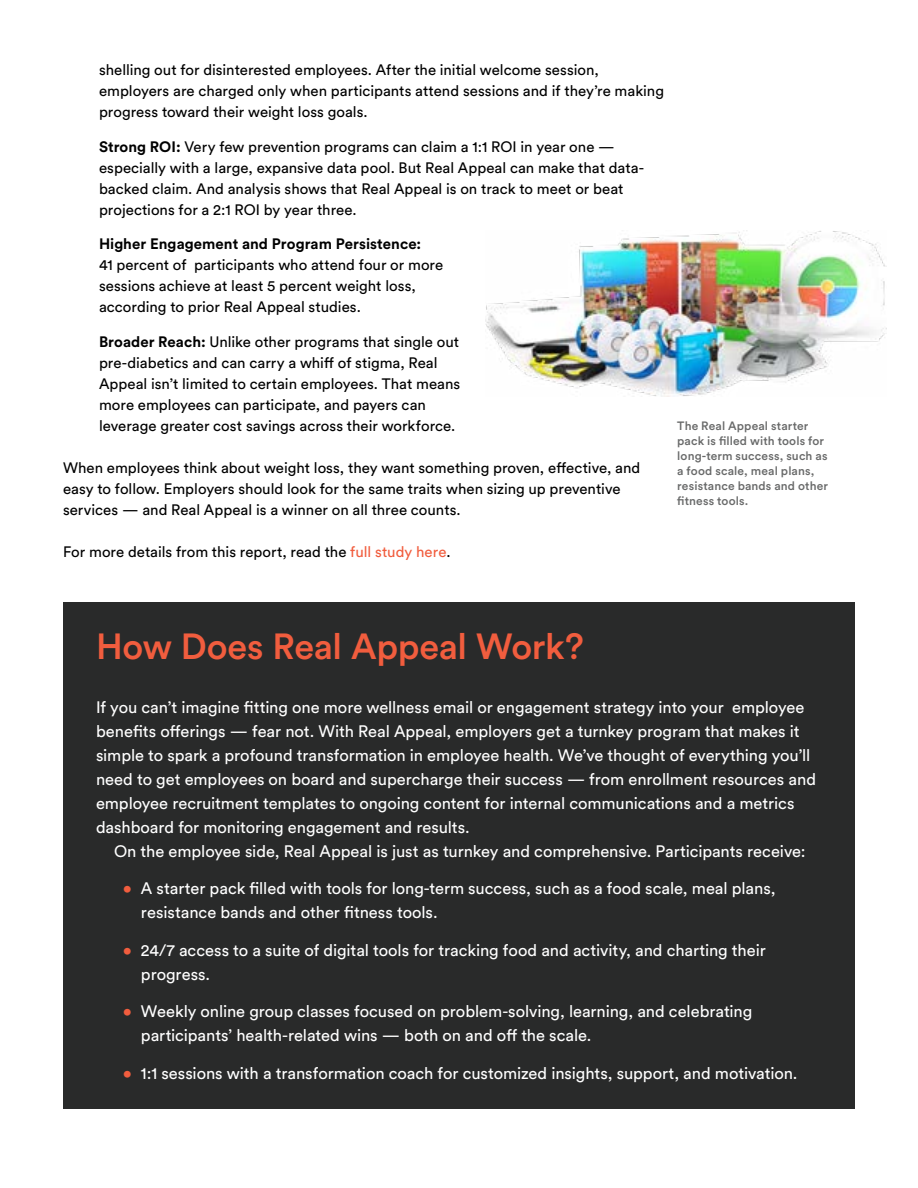
<style>
.page{position:relative;width:918px;height:1188px;background:#fff}
.page>*{position:absolute;margin:0;border:0;box-sizing:border-box;transform-origin:0 0}
.t1{font:500 36px "Circular Std";letter-spacing:-.01em;color:#f15d3e}
.t2{font:16.5px/24px "Circular Std";letter-spacing:-.005em;color:#fff}
.t3{font:15px/21px "Circular Std";color:#000}
.t4{font:700 15px "Circular Std";letter-spacing:.005em;color:#000}
.t5{font:500 12px/15px "Circular Std";letter-spacing:.01em;color:#696a6a}
.s1{font-weight:700}
.s2{color:#f15d3e}
</style>
<div class="page">
<div style="left:63px;top:603px;width:792px;height:506px;background:#292a2a"></div>
<img style="left:485px;top:230px;width:401px;height:166px">
<p class="t3" style="left:99px;top:59px;width:567px">shelling out for disinterested employees. After the initial welcome session, employers are charged only when participants attend sessions and if they’re making progress toward their weight loss goals.</p>
<p class="t3" style="left:99px;top:136px;width:547px"><span class="s1">Strong ROI:</span> Very few prevention programs can claim a 1:1 ROI in year one — especially with a large, expansive data pool. But Real Appeal can make that data&shy;backed claim. And analysis shows that Real Appeal is on track to meet or beat projections for a 2:1 ROI by year three.</p>
<p class="t4" style="left:99px;top:234px;width:324px">Higher Engagement and Program Persistence:</p>
<p class="t3" style="left:99px;top:254px;width:346px">41 percent of participants who attend four or more sessions achieve at least 5 percent weight loss, according to prior Real Appeal studies.</p>
<p class="t3" style="left:99px;top:331px;width:363px"><span class="s1">Broader Reach:</span> Unlike other programs that single out pre-diabetics and can carry a whiff of stigma, Real Appeal isn’t limited to certain employees. That means more employees can participate, and payers can leverage greater cost savings across their workforce.</p>
<p class="t3" style="left:63px;top:457px;width:579px">When employees think about weight loss, they want something proven, effective, and easy to follow. Employers should look for the same traits when sizing up preventive services — and Real Appeal is a winner on all three counts.</p>
<p class="t3" style="left:63px;top:541px;width:389px">For more details from this report, read the <span class="s2">full study here</span>.</p>
<p class="t5" style="left:677px;top:418px;width:152px">The Real Appeal starter pack is filled with tools for long-term success, such as a food scale, meal plans, resistance bands and other fitness tools.</p>
<h1 class="t1" style="left:96px;top:624px;width:489px">How Does Real Appeal Work?</h1>
<p class="t2" style="left:96px;top:695px;width:722px">If you can’t imagine fitting one more wellness email or engagement strategy into your employee benefits offerings — fear not. With Real Appeal, employers get a turnkey program that makes it simple to spark a profound transformation in employee health. We’ve thought of everything you’ll need to get employees on board and supercharge their success — from enrollment resources and employee recruitment templates to ongoing content for internal communications and a metrics dashboard for monitoring engagement and results.</p>
<p class="t2" style="left:114px;top:839px;width:693px">On the employee side, Real Appeal is just as turnkey and comprehensive. Participants receive:</p>
<p class="t2" style="left:141px;top:876px;width:636px;text-indent:-18px"><span class="s2">•</span> A starter pack filled with tools for long-term success, such as a food scale, meal plans, resistance bands and other fitness tools.</p>
<p class="t2" style="left:141px;top:938px;width:626px;text-indent:-18px"><span class="s2">•</span> 24/7 access to a suite of digital tools for tracking food and activity, and charting their progress.</p>
<p class="t2" style="left:141px;top:999px;width:613px;text-indent:-18px"><span class="s2">•</span> Weekly online group classes focused on problem-solving, learning, and celebrating participants’ health-related wins — both on and off the scale.</p>
<p class="t2" style="left:123px;top:1061px;width:676px"><span class="s2">•</span> 1:1 sessions with a transformation coach for customized insights, support, and motivation.</p>
</div>
